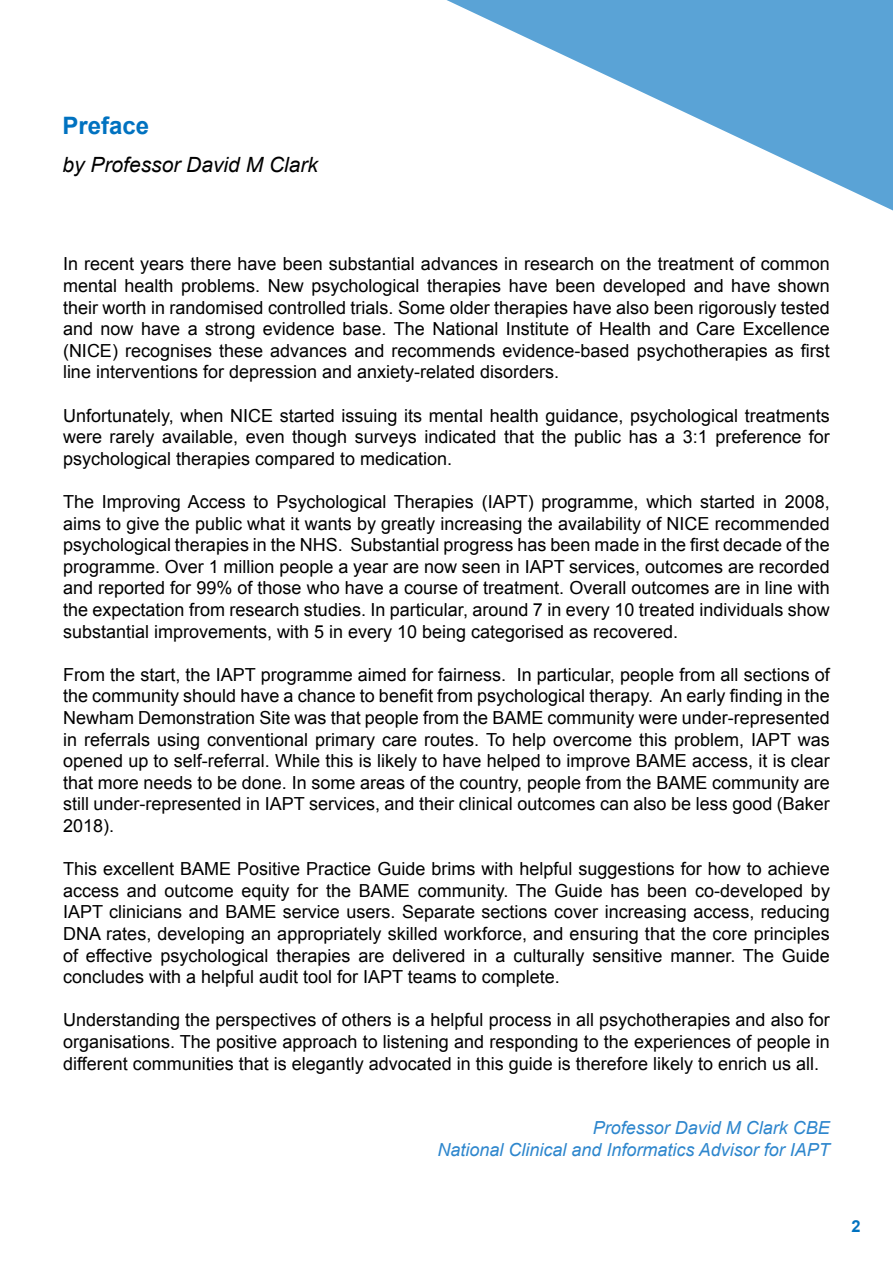
<style>
.page{position:relative;width:893px;height:1263px;background:#fff}
.page>*{position:absolute;margin:0;border:0;box-sizing:border-box;transform-origin:0 0}
.t1{font:700 24px "Arial";color:#0072c0}
.t2{font:italic 21px "Arial";color:#000}
.t3{font:18px/21.6px "Arial";color:#000;text-align:justify}
.t4{font:italic 18px/21.6px "Arial";color:#2d86cd;text-align:right}
.t5{font:700 16.5px "Arial";color:#0072c0}
</style>
<div class="page">
<svg style="left:447px;top:0;width:446px;height:210px"></svg>
<h1 class="t1" style="left:63px;top:110px;width:88px">Preface</h1>
<p class="t2" style="left:63px;top:151px;width:257px">by Professor David M Clark</p>
<p class="t3" style="left:63px;top:253px;width:768px">In recent years there have been substantial advances in research on the treatment of common mental health problems. New psychological therapies have been developed and have shown their worth in randomised controlled trials. Some older therapies have also been rigorously tested and now have a strong evidence base. The National Institute of Health and Care Excellence (NICE) recognises these advances and recommends evidence-based psychotherapies as first line interventions for depression and anxiety-related disorders.</p>
<p class="t3" style="left:63px;top:405px;width:768px">Unfortunately, when NICE started issuing its mental health guidance, psychological treatments were rarely available, even though surveys indicated that the public has a 3:1 preference for psychological therapies compared to medication.</p>
<p class="t3" style="left:63px;top:491px;width:768px">The Improving Access to Psychological Therapies (IAPT) programme, which started in 2008, aims to give the public what it wants by greatly increasing the availability of NICE recommended psychological therapies in the NHS. Substantial progress has been made in the first decade of the programme. Over 1 million people a year are now seen in IAPT services, outcomes are recorded and reported for 99% of those who have a course of treatment. Overall outcomes are in line with the expectation from research studies. In particular, around 7 in every 10 treated individuals show substantial improvements, with 5 in every 10 being categorised as recovered.</p>
<p class="t3" style="left:63px;top:664px;width:768px">From the start, the IAPT programme aimed for fairness. In particular, people from all sections of the community should have a chance to benefit from psychological therapy. An early finding in the Newham Demonstration Site was that people from the BAME community were under-represented in referrals using conventional primary care routes. To help overcome this problem, IAPT was opened up to self-referral. While this is likely to have helped to improve BAME access, it is clear that more needs to be done. In some areas of the country, people from the BAME community are still under-represented in IAPT services, and their clinical outcomes can also be less good (Baker 2018).</p>
<p class="t3" style="left:63px;top:858px;width:768px">This excellent BAME Positive Practice Guide brims with helpful suggestions for how to achieve access and outcome equity for the BAME community. The Guide has been co-developed by IAPT clinicians and BAME service users. Separate sections cover increasing access, reducing DNA rates, developing an appropriately skilled workforce, and ensuring that the core principles of effective psychological therapies are delivered in a culturally sensitive manner. The Guide concludes with a helpful audit tool for IAPT teams to complete.</p>
<p class="t3" style="left:63px;top:1009px;width:768px">Understanding the perspectives of others is a helpful process in all psychotherapies and also for organisations. The positive approach to listening and responding to the experiences of people in different communities that is elegantly advocated in this guide is therefore likely to enrich us all.</p>
<p class="t4" style="left:437px;top:1117px;width:394px">Professor David M Clark CBE<br>National Clinical and Informatics Advisor for IAPT</p>
<p class="t5" style="left:851px;top:1216px;width:11px">2</p>
</div>
